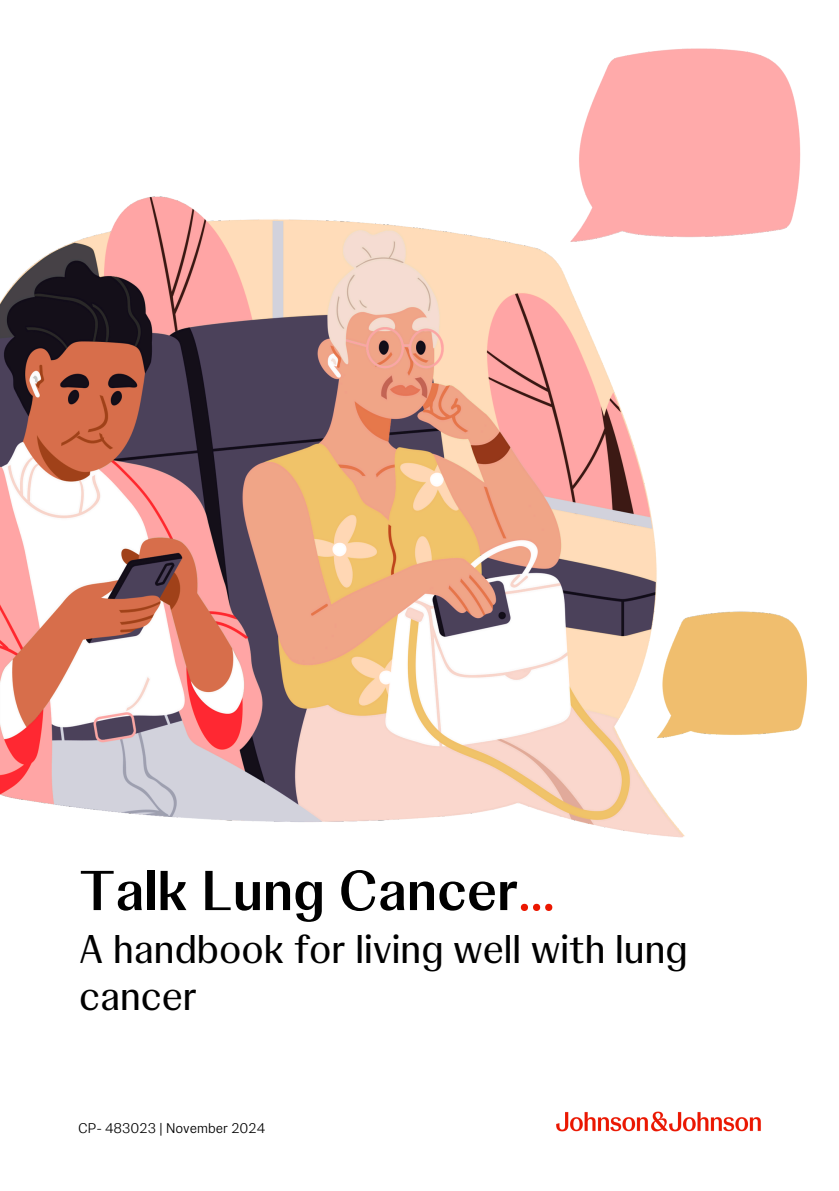
<style>
.page{position:relative;width:839px;height:1191px;background:#fff}
.page>*{position:absolute;margin:0;border:0;box-sizing:border-box;transform-origin:0 0}
.t1{font:700 56px "Johnson Display";color:#000}
.t2{font:40px/47.4px "Johnson Display";color:#000}
.t3{font:300 14px "Johnson Text";color:#000}
.s1{font-weight:400;color:#eb1700}
</style>
<div class="page">
<img style="left:0;top:48px;width:807px;height:790px">
<img style="left:556px;top:1111px;width:205px;height:21px">
<h1 class="t1" style="left:79px;top:855px;width:477px">Talk Lung Cancer<span class="s1">...</span></h1>
<h2 class="t2" style="left:79px;top:925px;width:610px">A handbook for living well with lung cancer</h2>
<p class="t3" style="left:78px;top:1119px;width:188px">CP- 483023 | November 2024</p>
</div>
